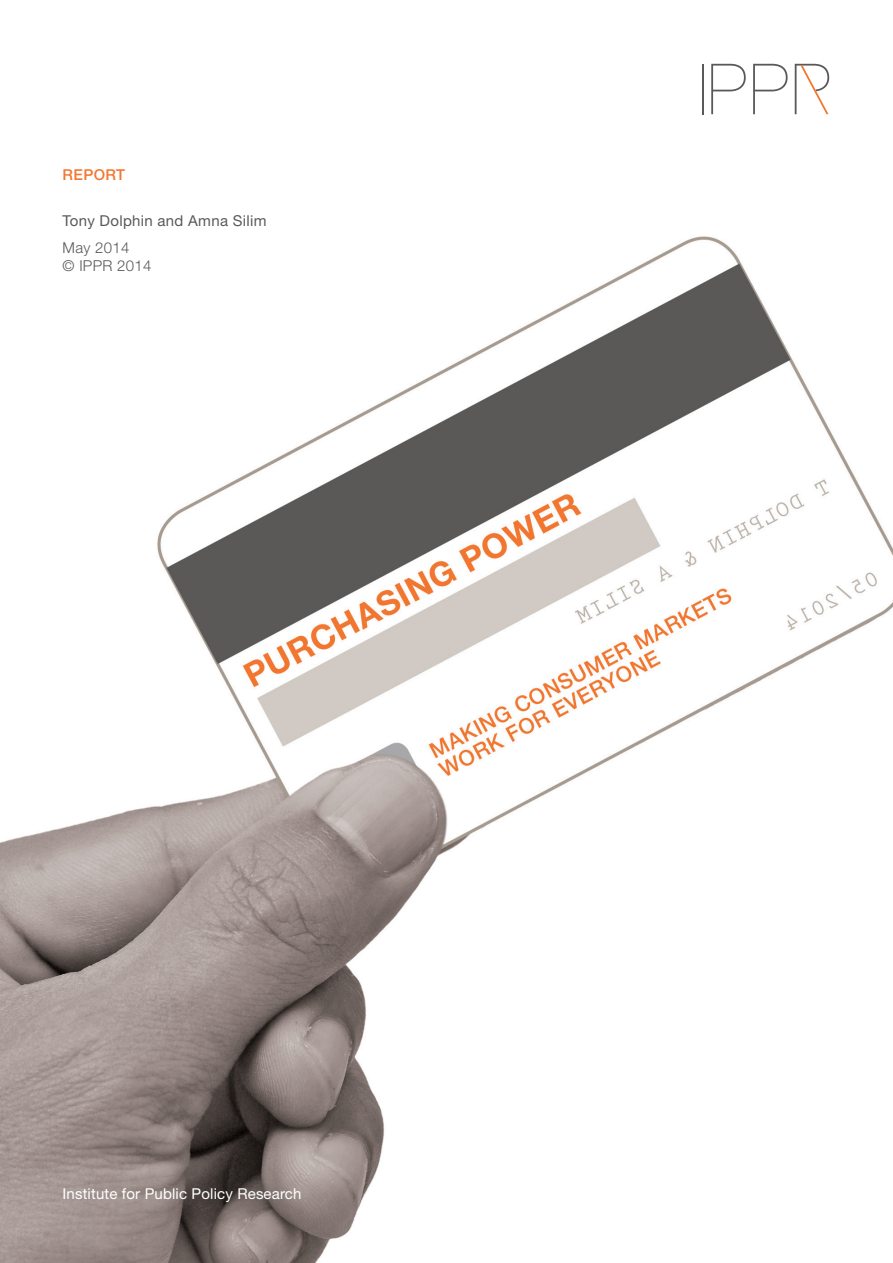
<style>
.page{position:relative;width:893px;height:1263px;background:#fff}
.page>*{position:absolute;margin:0;border:0;box-sizing:border-box;transform-origin:0 0}
.t1{font:15px "Helvetica Neue";letter-spacing:.01em;color:#fff}
.t2{font:15px "Helvetica Neue";letter-spacing:.02em;color:#5a5958}
.t3{font:300 15px/18px "Helvetica Neue";letter-spacing:.02em;color:#5a5958}
.t4{font:500 15px "Helvetica Neue";letter-spacing:.025em;color:#f37730}
</style>
<div class="page">
<img style="left:0;top:63px;width:893px;height:1200px">
<hr style="left:702px;top:64px;width:1px;height:50px;background:#5a5958">
<svg style="left:753px;top:64px;width:35px;height:50px"></svg>
<svg style="left:711px;top:64px;width:35px;height:50px"></svg>
<svg style="left:795px;top:64px;width:34px;height:50px"></svg>
<p class="t4" style="left:63px;top:165px;width:64px">REPORT</p>
<p class="t2" style="left:63px;top:212px;width:205px">Tony Dolphin and Amna Silim</p>
<p class="t3" style="left:63px;top:239px;width:90px">May 2014<br>© IPPR 2014</p>
<p class="t1" style="left:63px;top:1185px;width:240px">Institute for Public Policy Research</p>
</div>
